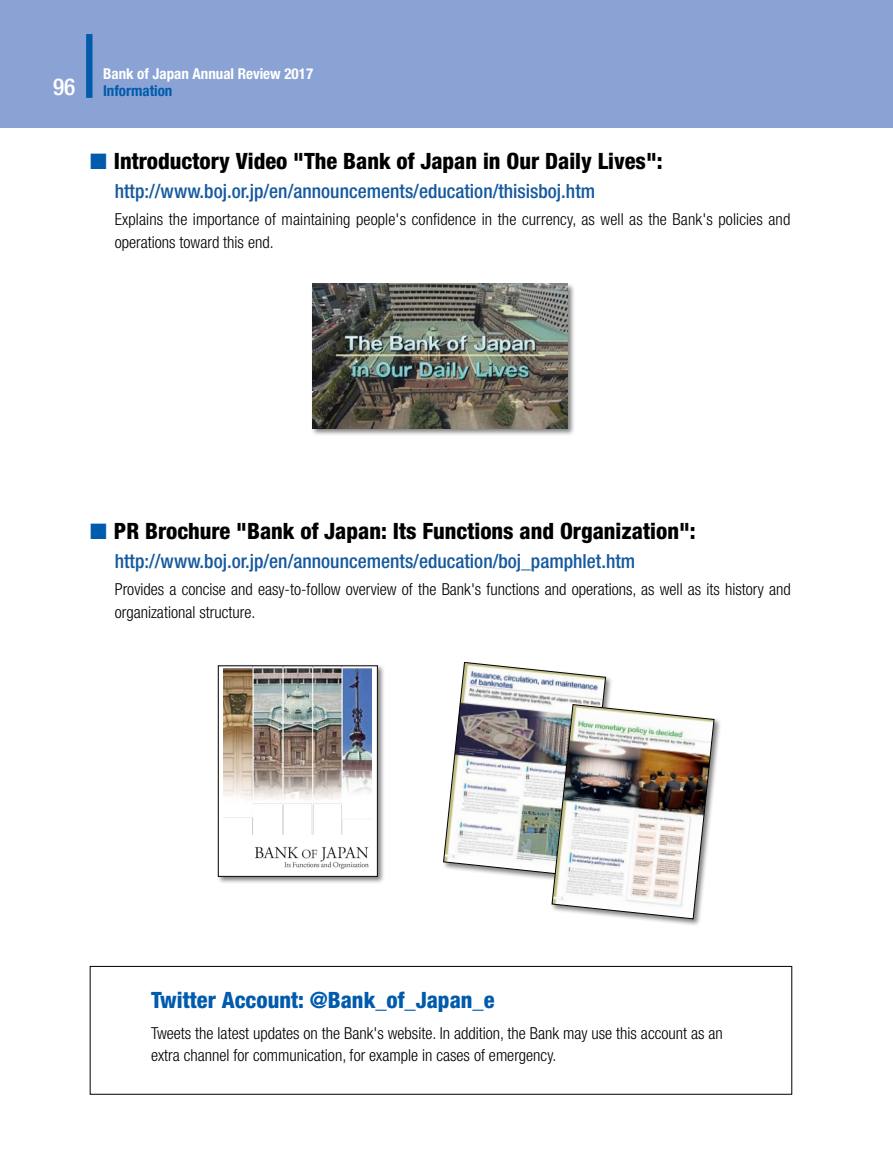
<style>
.page{position:relative;width:893px;height:1170px;background:#fff}
.page>*{position:absolute;margin:0;border:0;box-sizing:border-box;transform-origin:0 0}
.t1{font:500 condensed 23.25px "Helvetica Neue";color:#fff}
.t2{font:800 condensed 22.5px "Helvetica Neue";color:#000}
.t3{font:800 condensed 22.5px "Helvetica Neue";color:#005bac}
.t4{font:500 condensed 19.5px "Helvetica Neue";color:#15599f}
.t5{font:300 condensed 16.5px/22.5px "Helvetica Neue";color:#000}
.t6{font:700 condensed 15px "Helvetica Neue";color:#fff}
.t7{font:700 condensed 15px "Helvetica Neue";color:#005bac}
.s1{font-family:"European Pi Three";font-weight:400;font-stretch:normal;color:#005bac}
</style>
<div class="page">
<div style="left:0;top:0;width:893px;height:128px;background:#8aa3d4"></div>
<div style="left:86px;top:34px;width:6px;height:64px;background:#005bac"></div>
<div style="left:311px;top:282px;width:264px;height:154px;background:#000;opacity:.5"></div>
<img style="left:313px;top:284px;width:255px;height:144px">
<div style="left:216px;top:664px;width:169px;height:220px;background:#000;opacity:.5"></div>
<div style="left:218px;top:665px;width:159px;height:211px;background:#fff"></div>
<img style="left:224px;top:667px;width:148px;height:201px">
<div style="left:218px;top:665px;width:160px;height:211px;border:1px solid #000"></div>
<div style="left:550px;top:703px;width:172px;height:223px;background:#000;opacity:.5"></div>
<img style="left:443px;top:662px;width:271px;height:257px">
<div style="left:90px;top:966px;width:702px;height:128px;border:1px solid #000"></div>
<h1 class="t1" style="left:53px;top:72px;width:24px">96</h1>
<p class="t6" style="left:103px;top:65px;width:212px">Bank of Japan Annual Review 2017</p>
<p class="t7" style="left:103px;top:82px;width:71px">Information</p>
<h2 class="t2" style="left:89px;top:147px;width:575px"><span class="s1">L</span> Introductory Video "The Bank of Japan in Our Daily Lives":</h2>
<p class="t4" style="left:115px;top:180px;width:482px">http://www.boj.or.jp/en/announcements/education/thisisboj.htm</p>
<p class="t5" style="left:115px;top:208px;width:677px">Explains the importance of maintaining people's confidence in the currency, as well as the Bank's policies and operations toward this end.</p>
<h2 class="t2" style="left:89px;top:516px;width:608px"><span class="s1">L</span> PR Brochure "Bank of Japan: Its Functions and Organization":</h2>
<p class="t4" style="left:115px;top:549px;width:522px">http://www.boj.or.jp/en/announcements/education/boj_pamphlet.htm</p>
<p class="t5" style="left:115px;top:578px;width:677px">Provides a concise and easy-to-follow overview of the Bank's functions and operations, as well as its history and organizational structure.</p>
<h2 class="t3" style="left:151px;top:985px;width:345px">Twitter Account: @Bank_of_Japan_e</h2>
<p class="t5" style="left:151px;top:1021px;width:573px">Tweets the latest updates on the Bank's website. In addition, the Bank may use this account as an extra channel for communication, for example in cases of emergency.</p>
</div>
